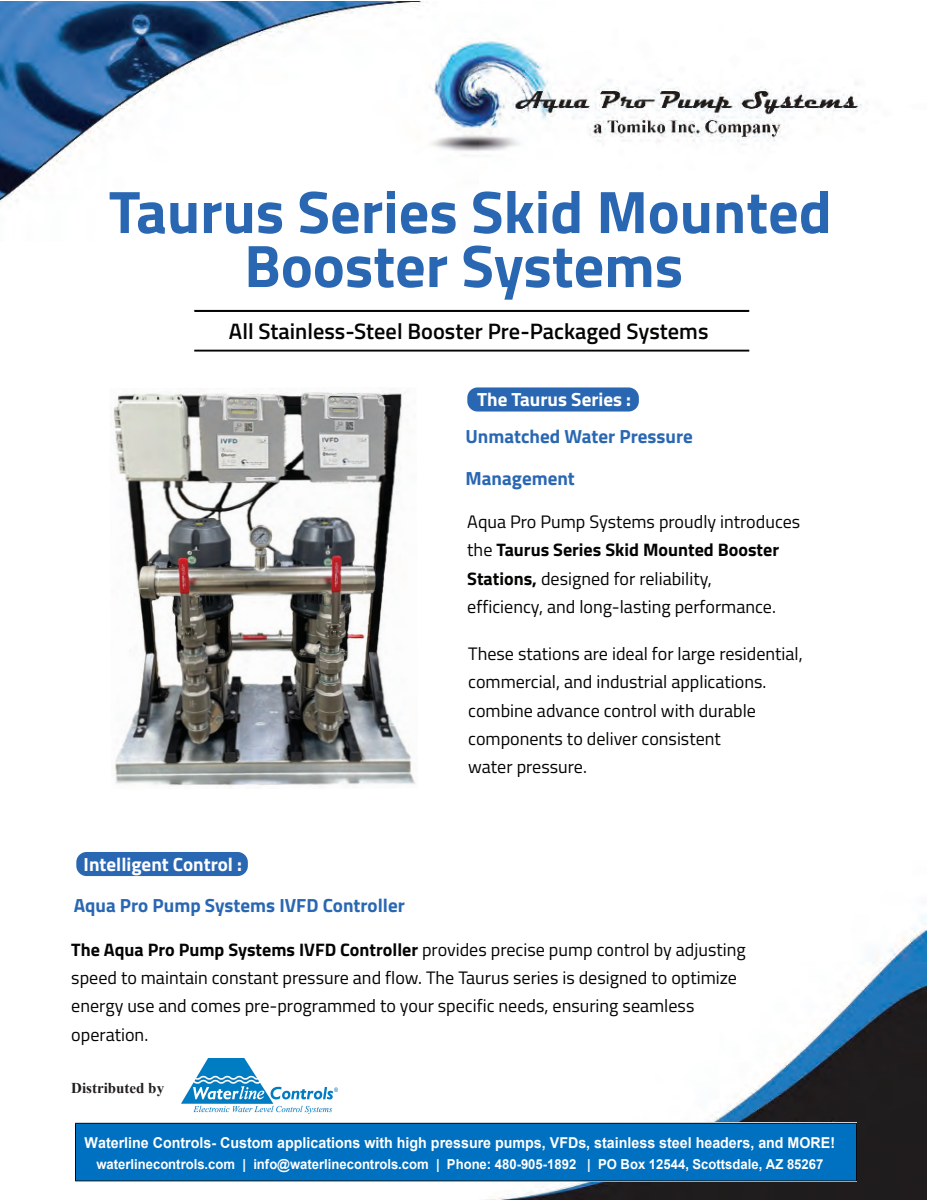
<style>
.page{position:relative;width:928px;height:1200px;background:#fff}
.page>*{position:absolute;margin:0;border:0;box-sizing:border-box;transform-origin:0 0}
.t1{font:700 60.12px/54px "Titillium Web";color:#2a67b2;text-align:center}
.t2{font:600 22.38px "Titillium Web";color:#040503}
.t3{font:700 19px/41.5px "Titillium Web";color:#2a67b2}
.t4{font:700 19px "Titillium Web";color:#fff}
.t5{font:18.12px/28.4px "Titillium Web";color:#040503}
.t6{font:700 15px "Arial";color:#fff;scale:.95 1}
.t7{font:700 15px "Times New Roman";color:#231f20}
.t8{font:700 13.75px "Arial";color:#fff;scale:.95 1}
.s1{font-weight:700}
.s2{font-style:inherit}
</style>
<div class="page">
<img style="left:0;top:2px;width:925px;height:1198px">
<div style="left:539px;top:271px;width:369px;height:332px;background:#fff"></div>
<div style="left:467px;top:387px;width:171px;height:25px;background:#2a67b2;border-radius:10px"></div>
<div style="left:76px;top:852px;width:172px;height:24px;background:#2a67b2;border-radius:10px"></div>
<div style="left:194px;top:310px;width:555px;height:2px;border:1px solid #040503"></div>
<div style="left:194px;top:350px;width:555px;height:2px;border:1px solid #040503"></div>
<img style="left:92px;top:384px;width:311px;height:424px">
<img style="left:110px;top:387px;width:308px;height:403px">
<img style="left:181px;top:1059px;width:157px;height:54px">
<div style="left:65px;top:1123px;width:791px;height:59px;background:#0070c0"></div>
<h1 class="t1" style="left:109px;top:182px;width:724px">Taurus Series Skid Mounted<br>Booster Systems</h1>
<p class="t2" style="left:229px;top:314px;width:481px">All Stainless-Steel Booster Pre-Packaged Systems</p>
<p class="t4" style="left:477px;top:385px;width:155px">The Taurus Series :</p>
<p class="t3" style="left:465px;top:415px;width:229px">Unmatched Water Pressure<br>Management</p>
<p class="t5" style="left:467px;top:506px;width:334px">Aqua Pro Pump Systems proudly introduces the <span class="s1">Taurus Series Skid Mounted Booster Stations,</span> designed for reliability,<br>efficiency, and long-lasting performance.</p>
<p class="t4" style="left:84px;top:849px;width:160px">Intelligent Control :</p>
<p class="t3" style="left:74px;top:884px;width:332px">Aqua Pro Pump Systems IVFD Controller</p>
<p class="t5" style="left:468px;top:639px;width:336px">These stations are ideal for large residential, commercial, and industrial applications. combine advance control with durable components to deliver consistent<br>water pressure.</p>
<p class="t5" style="left:71px;top:934px;width:675px"><span class="s1">The Aqua Pro Pump Systems IVFD Controller</span> provides precise pump control by adjusting speed to maintain constant pressure and flow. The Taurus series is designed to optimize energy use and comes pre-programmed to your specific needs, ensuring seamless operation.</p>
<p class="t7" style="left:71px;top:1077px;width:94px">Distributed by</p>
<p class="t6" style="left:85px;top:1132px;width:791px">Waterline Controls- Custom applications with high pressure pumps, VFDs, stainless steel headers, and MORE!</p>
<p class="t8" style="left:96px;top:1154px;width:766px">waterlinecontrols.com | info@waterlinecontrols.com | <span class="s2">Phone:</span> 480-905-1892 | PO Box 12544, Scottsdale, AZ 85267</p>
</div>
